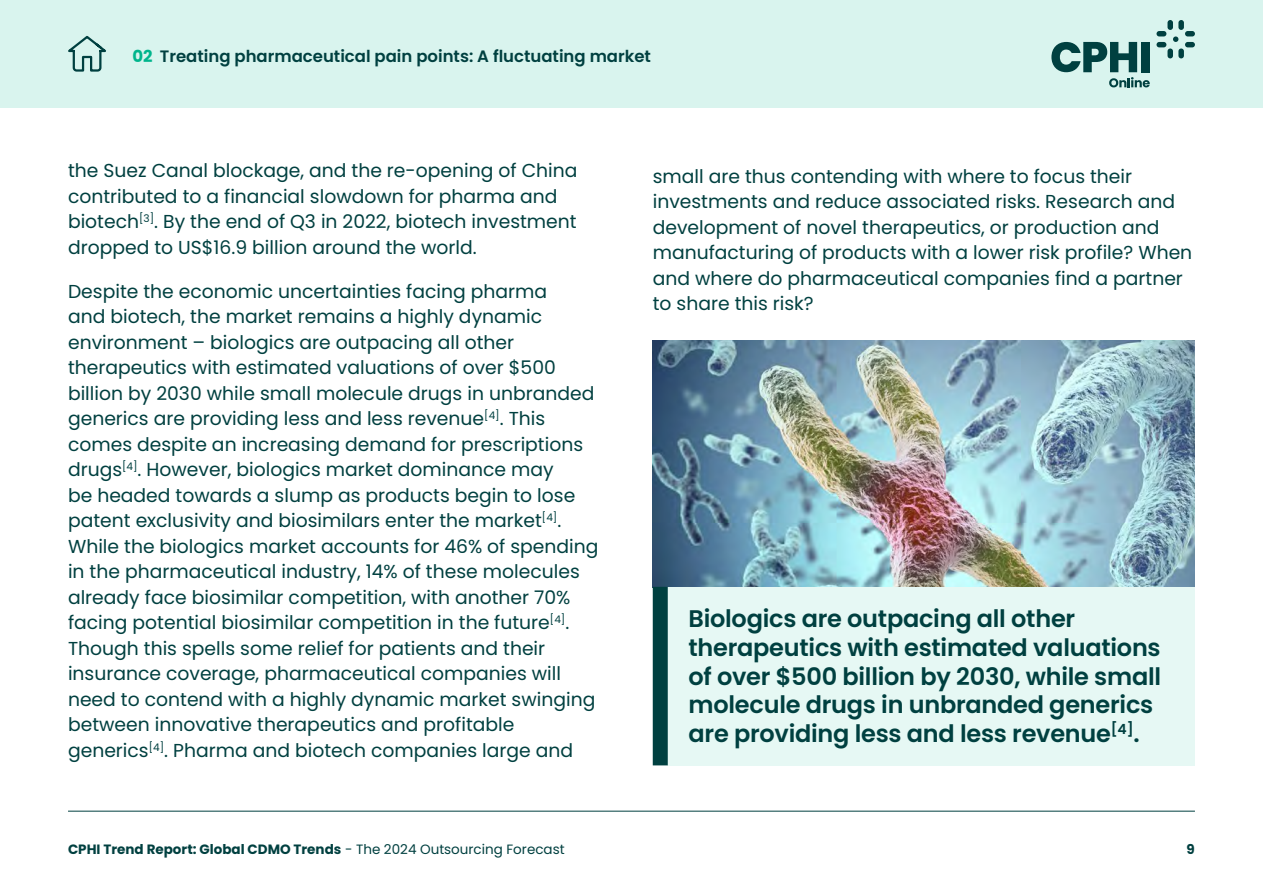
<style>
.page{position:relative;width:1263px;height:893px;background:#fff}
.page>*{position:absolute;margin:0;border:0;box-sizing:border-box;transform-origin:0 0}
.t1{font:600 24px/28.8px "Poppins";letter-spacing:-.01em;color:#004040}
.t2{font:18.75px/25.5px "Poppins";color:#004040}
.t3{font:600 16.5px "Poppins";color:#004040}
.t4{font:700 13.5px "Poppins";color:#004040}
.s1{font-weight:700;color:#00b58c}
.s2{font-weight:400}
</style>
<div class="page">
<div style="left:0;top:0;width:1263px;height:107px;background:#d9f4ee"></div>
<hr style="left:68px;top:811px;width:1127px;height:1px;background:#004040">
<div style="left:1156px;top:42px;width:10px;height:5px;background:#004040;border-radius:3px"></div>
<div style="left:1156px;top:31px;width:10px;height:5px;background:#004040;border-radius:3px"></div>
<div style="left:1185px;top:42px;width:10px;height:5px;background:#004040;border-radius:3px"></div>
<div style="left:1185px;top:31px;width:10px;height:5px;background:#004040;border-radius:3px"></div>
<svg style="left:1173px;top:36px;width:5px;height:6px"></svg>
<div style="left:1167px;top:20px;width:6px;height:10px;background:#004040;border-radius:3px"></div>
<div style="left:1178px;top:20px;width:6px;height:10px;background:#004040;border-radius:3px"></div>
<div style="left:1167px;top:49px;width:6px;height:9px;background:#004040;border-radius:3px"></div>
<div style="left:1178px;top:49px;width:6px;height:9px;background:#004040;border-radius:3px"></div>
<svg style="left:1051px;top:42px;width:99px;height:45px"></svg>
<div style="left:1141px;top:42px;width:9px;height:30px;background:#004040"></div>
<img style="left:653px;top:340px;width:542px;height:247px">
<div style="left:667px;top:587px;width:528px;height:178px;background:#e6f8f4"></div>
<div style="left:653px;top:587px;width:15px;height:178px;background:#004040"></div>
<svg style="left:68px;top:36px;width:38px;height:36px"></svg>
<p class="t3" style="left:132px;top:46px;width:520px"><span class="s1">02</span> Treating pharmaceutical pain points: A fluctuating market</p>
<p class="t2" style="left:68px;top:158px;width:511px">the Suez Canal blockage, and the re-opening of China contributed to a financial slowdown for pharma and biotech<sup>[3]</sup>. By the end of Q3 in 2022, biotech investment dropped to US$16.9 billion around the world.</p>
<p class="t2" style="left:68px;top:278px;width:532px">Despite the economic uncertainties facing pharma<br>and biotech, the market remains a highly dynamic environment – biologics are outpacing all other therapeutics with estimated valuations of over $500 billion by 2030 while small molecule drugs in unbranded generics are providing less and less revenue<sup>[4]</sup>. This comes despite an increasing demand for prescriptions drugs<sup>[4]</sup>. However, biologics market dominance may<br>be headed towards a slump as products begin to lose patent exclusivity and biosimilars enter the market<sup>[4]</sup>.<br>While the biologics market accounts for 46% of spending in the pharmaceutical industry, 14% of these molecules already face biosimilar competition, with another 70% facing potential biosimilar competition in the future<sup>[4]</sup>.<br>Though this spells some relief for patients and their insurance coverage, pharmaceutical companies will need to contend with a highly dynamic market swinging between innovative therapeutics and profitable generics<sup>[4]</sup>. Pharma and biotech companies large and</p>
<p class="t2" style="left:653px;top:164px;width:541px">small are thus contending with where to focus their investments and reduce associated risks. Research and development of novel therapeutics, or production and manufacturing of products with a lower risk profile? When and where do pharmaceutical companies find a partner to share this risk?</p>
<p class="t1" style="left:688px;top:604px;width:474px">Biologics are outpacing all other therapeutics with estimated valuations of over $500 billion by 2030, while small molecule drugs in unbranded generics are providing less and less revenue<sup>[4]</sup>.</p>
<p class="t4" style="left:68px;top:842px;width:498px">CPHI Trend Report: Global CDMO Trends <span class="s2">- The 2024 Outsourcing Forecast</span></p>
<p class="t4" style="left:1187px;top:842px;width:10px">9</p>
</div>
